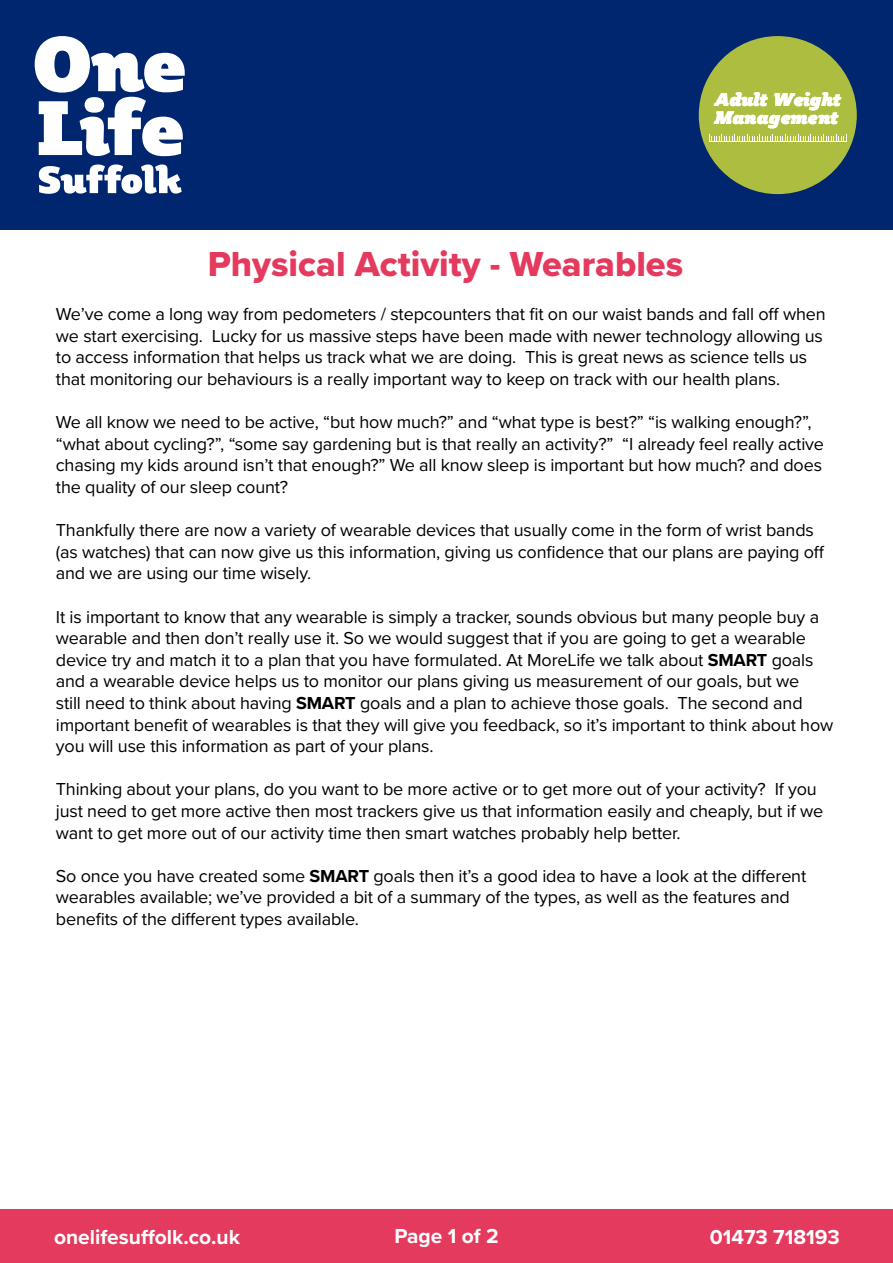
<style>
.page{position:relative;width:893px;height:1263px;background:#fff}
.page>*{position:absolute;margin:0;border:0;box-sizing:border-box;transform-origin:0 0}
.t1{font:36px "Proxima Nova Extrabld";color:#e43a5e}
.t2{font:700 21px "Proxima Nova";color:#fff}
.t3{font:italic 18.3px/18.1px "Plume Ad";color:#fff}
.t4{font:18px/21.6px "Proxima Nova";letter-spacing:-.01em;color:#000}
.s1{font-weight:700}
</style>
<div class="page">
<div style="left:0;top:0;width:893px;height:230px;background:#00266f"></div>
<div style="left:0;top:1210px;width:893px;height:53px;background:#e43a5e"></div>
<div style="left:699px;top:36px;width:158px;height:158px;background:#adbd40;border-radius:50%"></div>
<svg style="left:709px;top:134px;width:138px;height:8px"></svg>
<hr style="left:709px;top:142px;width:137px;height:1px;background:#fff">
<svg style="left:39px;top:164px;width:143px;height:30px"></svg>
<svg style="left:35px;top:36px;width:150px;height:120px"></svg>
<p class="t3" style="left:714px;top:90px;width:129px">Adult Weight<br>Management</p>
<h1 class="t1" style="left:208px;top:237px;width:477px">Physical Activity - Wearables</h1>
<p class="t4" style="left:56px;top:302px;width:771px">We’ve come a long way from pedometers / stepcounters that fit on our waist bands and fall off when we start exercising. Lucky for us massive steps have been made with newer technology allowing us to access information that helps us track what we are doing. This is great news as science tells us that monitoring our behaviours is a really important way to keep on track with our health plans.</p>
<p class="t4" style="left:56px;top:410px;width:770px">We all know we need to be active, “but how much?” and “what type is best?” “is walking enough?”, “what about cycling?”, “some say gardening but is that really an activity?” “I already feel really active chasing my kids around isn’t that enough?” We all know sleep is important but how much? and does the quality of our sleep count?</p>
<p class="t4" style="left:56px;top:518px;width:770px">Thankfully there are now a variety of wearable devices that usually come in the form of wrist bands (as watches) that can now give us this information, giving us confidence that our plans are paying off and we are using our time wisely.</p>
<p class="t4" style="left:56px;top:605px;width:779px">It is important to know that any wearable is simply a tracker, sounds obvious but many people buy a wearable and then don’t really use it. So we would suggest that if you are going to get a wearable device try and match it to a plan that you have formulated. At MoreLife we talk about <span class="s1">SMART</span> goals and a wearable device helps us to monitor our plans giving us measurement of our goals, but we<br>still need to think about having <span class="s1">SMART</span> goals and a plan to achieve those goals. The second and important benefit of wearables is that they will give you feedback, so it’s important to think about how you will use this information as part of your plans.</p>
<p class="t4" style="left:56px;top:778px;width:769px">Thinking about your plans, do you want to be more active or to get more out of your activity? If you just need to get more active then most trackers give us that information easily and cheaply, but if we want to get more out of our activity time then smart watches probably help better.</p>
<p class="t4" style="left:56px;top:864px;width:752px">So once you have created some <span class="s1">SMART</span> goals then it’s a good idea to have a look at the different wearables available; we’ve provided a bit of a summary of the types, as well as the features and benefits of the different types available.</p>
<p class="t2" style="left:54px;top:1221px;width:187px">onelifesuffolk.co.uk</p>
<p class="t2" style="left:394px;top:1220px;width:106px">Page 1 of 2</p>
<p class="t2" style="left:710px;top:1221px;width:131px">01473 718193</p>
</div>
